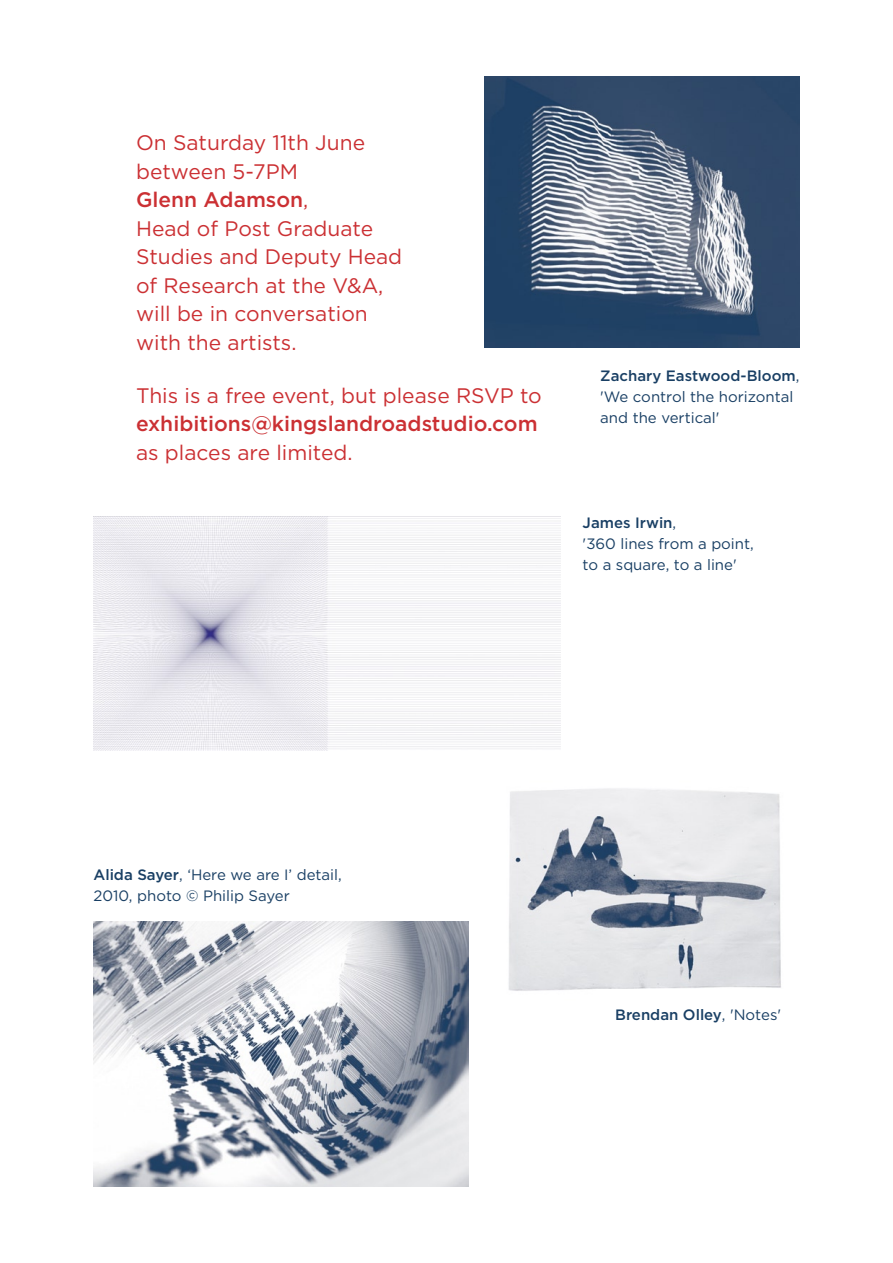
<style>
.page{position:relative;width:893px;height:1263px;background:#fff}
.page>*{position:absolute;margin:0;border:0;box-sizing:border-box;transform-origin:0 0}
.Paragraph_Style_1{font:21px/28.5px "Gotham HTF";color:#cb3033}
.Paragraph_Style_1-2{font:500 21px "Gotham HTF";color:#cb3033}
.Paragraph_Style_1-3{font:15px/21px "Gotham HTF";color:#193f64}
.Paragraph_Style_1-4{font:500 15px "Gotham HTF";color:#193f64}
.s1{font-weight:400}
.s2{font-weight:500}
</style>
<div class="page">
<img style="left:94px;top:516px;width:466px;height:234px">
<img style="left:94px;top:921px;width:375px;height:265px">
<img style="left:508px;top:788px;width:273px;height:203px">
<img style="left:485px;top:77px;width:314px;height:271px">
<p class="Paragraph_Style_1" style="left:136px;top:128px;width:231px">On Saturday 11th June between 5-7PM</p>
<p class="Paragraph_Style_1-2" style="left:136px;top:188px;width:174px">Glenn Adamson<span class="s1">,</span></p>
<p class="Paragraph_Style_1" style="left:136px;top:214px;width:268px">Head of Post Graduate<br>Studies and Deputy Head of Research at the V&amp;A,</p>
<p class="Paragraph_Style_1" style="left:136px;top:299px;width:233px">will be in conversation with the artists.</p>
<p class="Paragraph_Style_1" style="left:136px;top:381px;width:407px">This is a free event, but please RSVP to</p>
<p class="Paragraph_Style_1-2" style="left:136px;top:412px;width:403px">exhibitions@kingslandroadstudio.com</p>
<p class="Paragraph_Style_1" style="left:136px;top:438px;width:218px">as places are limited.</p>
<p class="Paragraph_Style_1-3" style="left:600px;top:365px;width:201px"><span class="s2">Zachary Eastwood-Bloom</span>, 'We control the horizontal and the vertical'</p>
<p class="Paragraph_Style_1-4" style="left:583px;top:515px;width:95px">James Irwin<span class="s1">,</span></p>
<p class="Paragraph_Style_1-3" style="left:583px;top:533px;width:173px">'360 lines from a point,</p>
<p class="Paragraph_Style_1-3" style="left:583px;top:554px;width:156px">to a square, to a line'</p>
<p class="Paragraph_Style_1-3" style="left:94px;top:864px;width:250px"><span class="s2">Alida Sayer</span>, ‘Here we are I’ detail,</p>
<p class="Paragraph_Style_1-3" style="left:94px;top:885px;width:198px">2010, photo © Philip Sayer</p>
<p class="Paragraph_Style_1-4" style="left:615px;top:1006px;width:167px">Brendan Olley<span class="s1">, 'Notes'</span></p>
</div>
